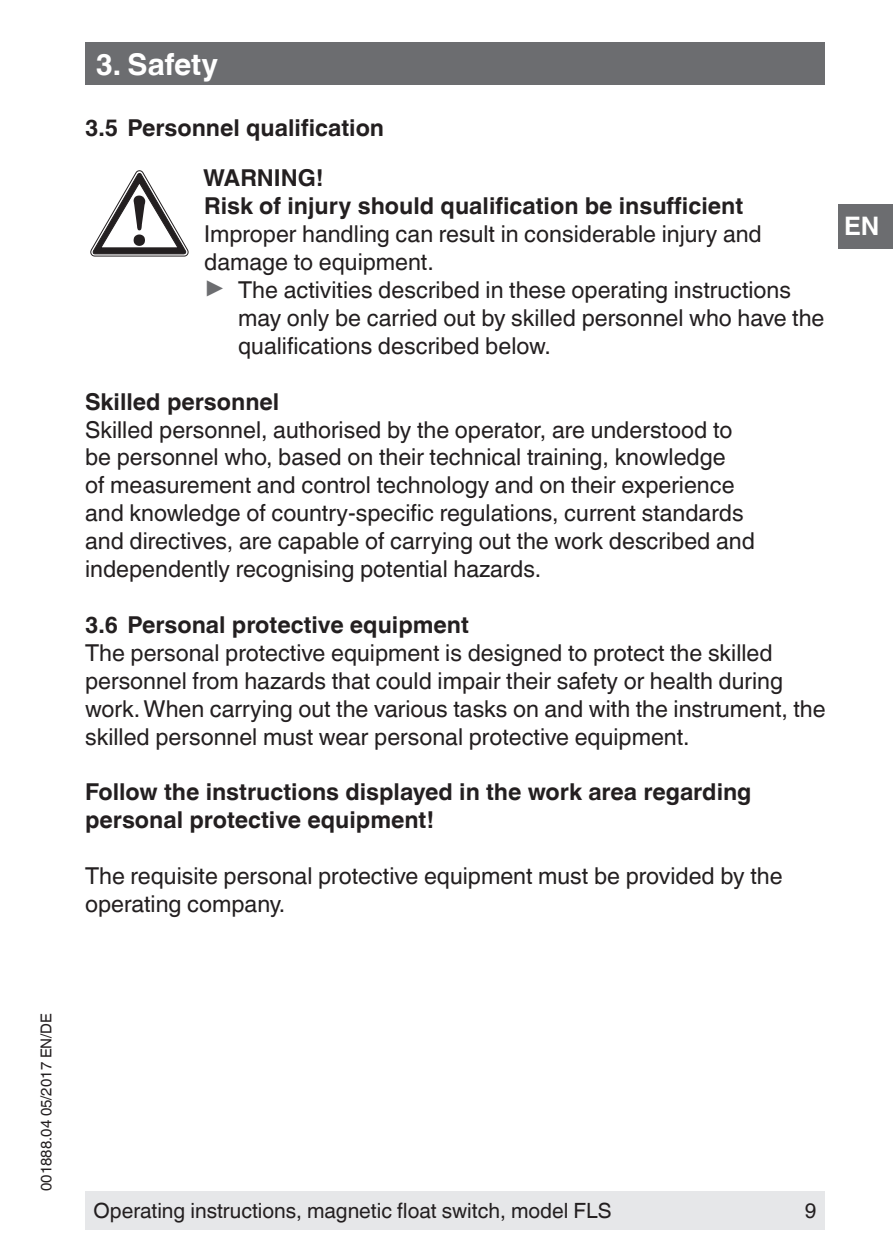
<style>
.page{position:relative;width:893px;height:1259px;background:#fff}
.page>*{position:absolute;margin:0;border:0;box-sizing:border-box;transform-origin:0 0}
.t1{font:700 30px "Helvetica World";color:#fff}
.t2{font:700 25.5px "Helvetica World";color:#fff}
.t3{font:23.4px/27.9px "Helvetica World";color:#231f20}
.t4{font:700 23.4px/50.7px "Helvetica World";color:#231f20}
.t5{font:21px "Helvetica World";color:#231f20}
.t6{font:15px "Helvetica World";color:#231f20}
.s1{font-size:26.4px;color:#6c6d70}
</style>
<div class="page">
<div style="left:85px;top:1191px;width:740px;height:38px;background:#e6e7e9"></div>
<div style="left:838px;top:204px;width:55px;height:44px;background:#6c6d70"></div>
<div style="left:85px;top:43px;width:740px;height:42px;background:#6c6d70"></div>
<svg style="left:91px;top:170px;width:97px;height:86px"></svg>
<p class="t1" style="left:96px;top:47px;width:124px">3. Safety</p>
<p class="t4" style="left:203px;top:102px;width:182px;text-indent:-118px">3.5 Personnel qualification<br>WARNING!</p>
<p class="t4" style="left:204px;top:181px;width:540px">Risk of injury should qualification be insufficient</p>
<p class="t3" style="left:204px;top:220px;width:559px">Improper handling can result in considerable injury and</p>
<p class="t3" style="left:204px;top:248px;width:231px">damage to equipment.</p>
<p class="t3" style="left:204px;top:276px;width:588px"><span class="s1">▶</span> The activities described in these operating instructions</p>
<p class="t3" style="left:238px;top:304px;width:588px">may only be carried out by skilled personnel who have the</p>
<p class="t3" style="left:238px;top:332px;width:314px">qualifications described below.</p>
<p class="t4" style="left:85px;top:376px;width:196px">Skilled personnel</p>
<p class="t3" style="left:85px;top:415px;width:671px">Skilled personnel, authorised by the operator, are understood to be personnel who, based on their technical training, knowledge<br>of measurement and control technology and on their experience and knowledge of country-specific regulations, current standards and directives, are capable of carrying out the work described and independently recognising potential hazards.</p>
<p class="t4" style="left:85px;top:599px;width:385px">3.6 Personal protective equipment</p>
<p class="t3" style="left:85px;top:639px;width:742px">The personal protective equipment is designed to protect the skilled personnel from hazards that could impair their safety or health during work. When carrying out the various tasks on and with the instrument, the skilled personnel must wear personal protective equipment.</p>
<p class="t4" style="left:85px;top:778px;width:668px;line-height:27.9px">Follow the instructions displayed in the work area regarding personal protective equipment!</p>
<p class="t3" style="left:85px;top:862px;width:699px">The requisite personal protective equipment must be provided by the operating company.</p>
<p class="t2" style="left:844px;top:212px;width:37px">EN</p>
<p class="t6" style="left:38px;top:1191px;width:179px;rotate:-90deg">001888.04 05/2017 EN/DE</p>
<p class="t5" style="left:94px;top:1198px;width:520px">Operating instructions, magnetic float switch, model FLS</p>
<p class="t5" style="left:805px;top:1198px;width:13px">9</p>
</div>
